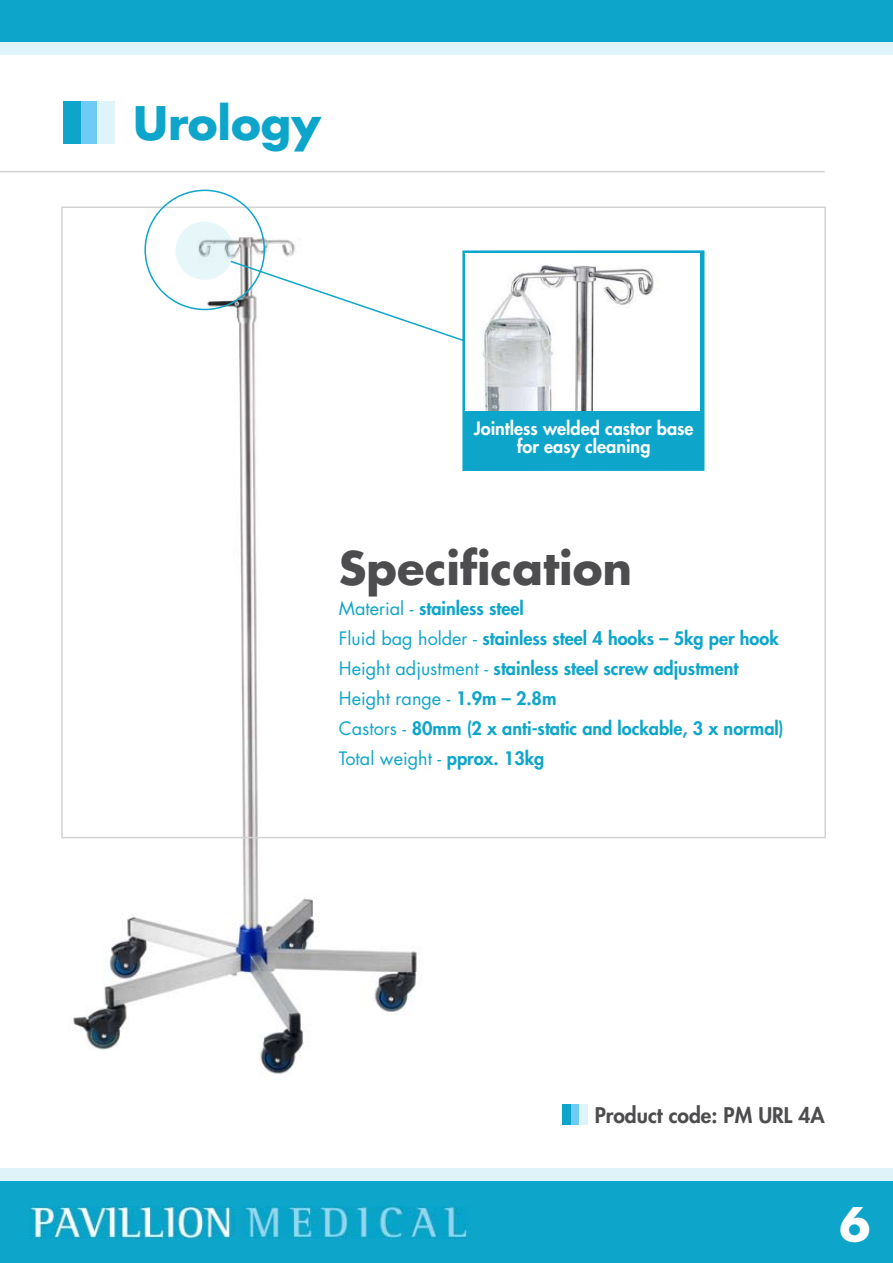
<style>
.page{position:relative;width:893px;height:1263px;background:#fff}
.page>*{position:absolute;margin:0;border:0;box-sizing:border-box;transform-origin:0 0}
.t1{font:700 45px "Futura Std";color:#4d4d4f}
.t2{font:700 45px "Futura Std";color:#0da5ca}
.t3{font:700 45px "Futura Std";color:#fff}
.t4{font:800 21px "Futura Std";color:#4d4d4f}
.t5{font:800 18px/30px "Futura Std";color:#0da5ca}
.t6{font:800 18px/18px "Futura Std";color:#fff;text-align:center}
.s1{font-weight:400}
</style>
<div class="page">
<div style="left:0;top:0;width:893px;height:55px;background:#0da5ca"></div>
<div style="left:0;top:1181px;width:893px;height:82px;background:#0da5ca"></div>
<div style="left:0;top:42px;width:893px;height:13px;background:#dff3fb"></div>
<div style="left:0;top:1168px;width:893px;height:13px;background:#dff3fb"></div>
<img style="left:29px;top:1206px;width:438px;height:33px">
<img style="left:69px;top:220px;width:363px;height:854px">
<div style="left:462px;top:250px;width:242px;height:221px;background:#0da5ca"></div>
<img style="left:465px;top:254px;width:235px;height:156px">
<div style="left:144px;top:190px;width:121px;height:120px;border:2px solid #0da5ca;border-radius:50%"></div>
<svg style="left:175px;top:221px;width:59px;height:59px;background:#e1eff2"></svg>
<svg style="left:229px;top:259px;width:237px;height:84px"></svg>
<div style="left:80px;top:102px;width:18px;height:42px;background:#6eccf4"></div>
<div style="left:63px;top:102px;width:17px;height:42px;background:#0da5ca"></div>
<div style="left:97px;top:102px;width:18px;height:42px;background:#dff3fb"></div>
<hr style="left:0;top:171px;width:825px;height:1px;background:#d1d3d4">
<div style="left:571px;top:1104px;width:8px;height:20px;background:#6eccf4"></div>
<div style="left:562px;top:1104px;width:9px;height:20px;background:#0da5ca"></div>
<div style="left:579px;top:1104px;width:8px;height:20px;background:#dff3fb"></div>
<h1 class="t2" style="left:133px;top:94px;width:189px">Urology</h1>
<p class="t6" style="left:474px;top:419px;width:221px">Jointless welded castor base for easy cleaning</p>
<h1 class="t1" style="left:339px;top:538px;width:295px">Specification</h1>
<p class="t5" style="left:339px;top:593px;width:446px"><span class="s1">Material -</span> stainless steel<br><span class="s1">Fluid bag holder -</span> stainless steel 4 hooks – 5kg per hook <span class="s1">Height adjustment -</span> stainless steel screw adjustment <span class="s1">Height range -</span> 1.9m – 2.8m<br><span class="s1">Castors -</span> 80mm (2 x anti-static and lockable, 3 x normal)<br><span class="s1">Total weight -</span> pprox. 13kg</p>
<p class="t4" style="left:595px;top:1102px;width:232px">Product code: PM URL 4A</p>
<h1 class="t3" style="left:840px;top:1194px;width:32px">6</h1>
</div>
